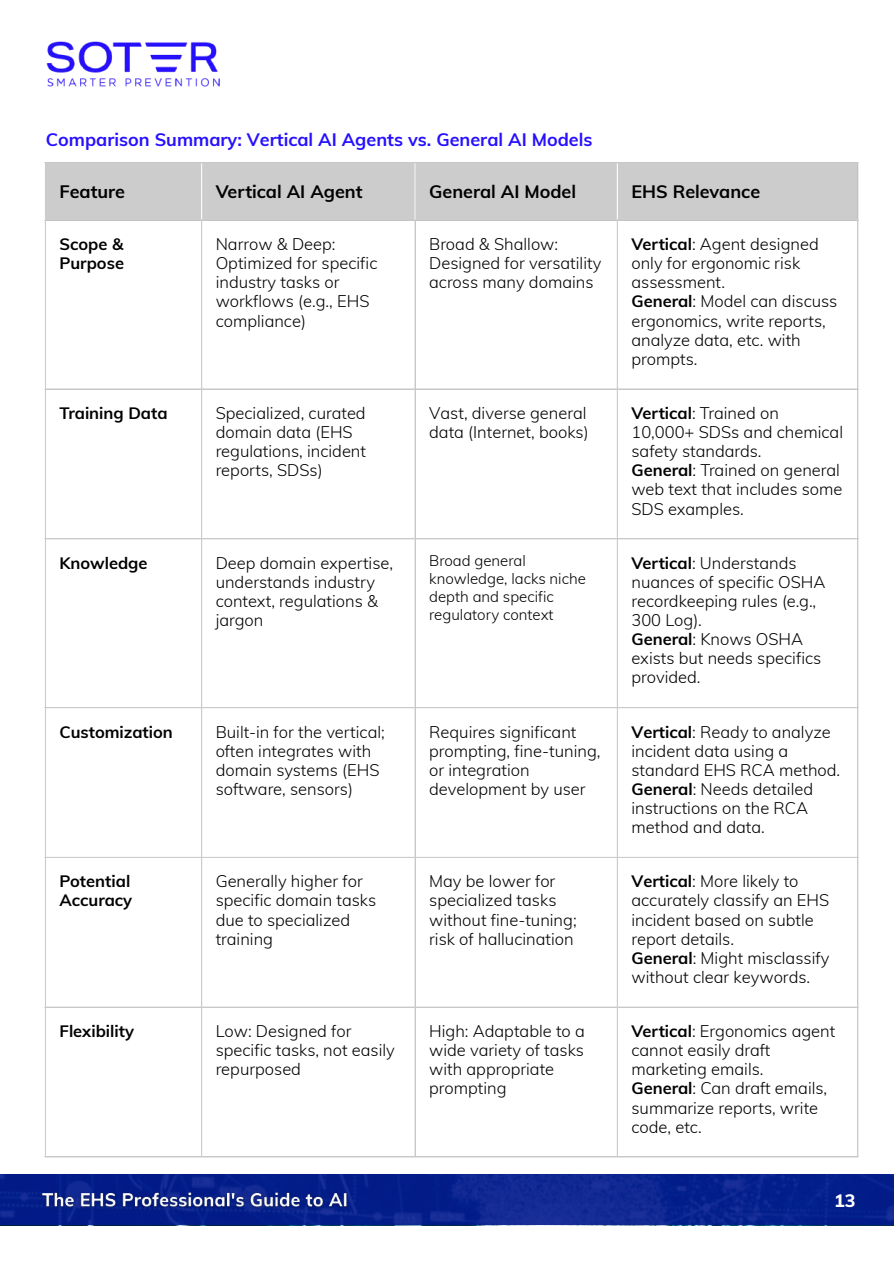
<style>
.page{position:relative;width:894px;height:1264px;background:#fff}
.page>*{position:absolute;margin:0;border:0;box-sizing:border-box;transform-origin:0 0}
.t1{font:700 18px "Mulish";color:#2610ff}
.t2{font:700 18px "Mulish";color:#000}
.t3{font:800 18px "Mulish";color:#fff}
.t4{font:300 16.5px/19.2px "Mulish";color:#000}
.t5{font:700 16.5px/19.2px "Mulish";color:#000}
.t6{font:300 15px/18px "Mulish";color:#000}
.s1{font-weight:700}
</style>
<div class="page">
<img style="left:46px;top:41px;width:174px;height:46px">
<div style="left:46px;top:163px;width:810px;height:56px;background:#ccc"></div>
<hr style="left:45px;top:163px;width:1px;height:993px;background:#ccc">
<hr style="left:201px;top:221px;width:1px;height:935px;background:#ccc">
<hr style="left:414px;top:221px;width:1px;height:935px;background:#ccc">
<hr style="left:616px;top:221px;width:1px;height:935px;background:#ccc">
<hr style="left:856px;top:163px;width:2px;height:993px;background:#ccc">
<hr style="left:45px;top:162px;width:813px;height:1px;background:#ccc">
<hr style="left:45px;top:219px;width:813px;height:2px;background:#ccc">
<hr style="left:45px;top:388px;width:813px;height:1px;background:#ccc">
<hr style="left:45px;top:538px;width:813px;height:1px;background:#ccc">
<hr style="left:45px;top:707px;width:813px;height:1px;background:#ccc">
<hr style="left:45px;top:856px;width:813px;height:2px;background:#ccc">
<hr style="left:45px;top:1006px;width:813px;height:1px;background:#ccc">
<hr style="left:45px;top:1156px;width:813px;height:1px;background:#ccc">
<hr style="left:201px;top:163px;width:1px;height:56px;background:#fff">
<hr style="left:414px;top:163px;width:1px;height:56px;background:#fff">
<hr style="left:616px;top:163px;width:1px;height:56px;background:#fff">
<svg style="left:0;top:1174px;width:893px;height:51px;background:#08218c"></svg>
<img style="left:38px;top:1187px;width:314px;height:26px">
<p class="t1" style="left:46px;top:128px;width:548px">Comparison Summary: Vertical AI Agents vs. General AI Models</p>
<p class="t2" style="left:60px;top:180px;width:67px">Feature</p>
<p class="t2" style="left:216px;top:180px;width:148px">Vertical AI Agent</p>
<p class="t2" style="left:429px;top:180px;width:148px">General AI Model</p>
<p class="t2" style="left:631px;top:180px;width:130px">EHS Relevance</p>
<p class="t5" style="left:60px;top:234px;width:66px">Scope &amp;<br>Purpose</p>
<p class="t4" style="left:216px;top:234px;width:163px">Narrow &amp; Deep:<br>Optimized for specific industry tasks or workflows (e.g., EHS compliance)</p>
<p class="t4" style="left:429px;top:234px;width:174px">Broad &amp; Shallow:<br>Designed for versatility across many domains</p>
<p class="t4" style="left:631px;top:234px;width:207px"><span class="s1">Vertical</span>: Agent designed only for ergonomic risk assessment.<br><span class="s1">General</span>: Model can discuss ergonomics, write reports, analyze data, etc. with prompts.</p>
<p class="t5" style="left:60px;top:403px;width:109px">Training Data</p>
<p class="t4" style="left:216px;top:403px;width:152px">Specialized, curated domain data (EHS regulations, incident reports, SDSs)</p>
<p class="t4" style="left:429px;top:403px;width:161px">Vast, diverse general data (Internet, books)</p>
<p class="t4" style="left:631px;top:403px;width:213px"><span class="s1">Vertical</span>: Trained on<br>10,000+ SDSs and chemical safety standards.<br><span class="s1">General</span>: Trained on general web text that includes some<br>SDS examples.</p>
<p class="t5" style="left:60px;top:553px;width:89px">Knowledge</p>
<p class="t4" style="left:216px;top:553px;width:179px">Deep domain expertise, understands industry context, regulations &amp; jargon</p>
<p class="t6" style="left:429px;top:551px;width:158px">Broad general knowledge, lacks niche depth and specific regulatory context</p>
<p class="t4" style="left:631px;top:553px;width:195px"><span class="s1">Vertical</span>: Understands nuances of specific OSHA recordkeeping rules (e.g.,<br>300 Log).<br><span class="s1">General</span>: Knows OSHA exists but needs specifics provided.</p>
<p class="t5" style="left:60px;top:721px;width:115px">Customization</p>
<p class="t4" style="left:216px;top:721px;width:171px">Built-in for the vertical; often integrates with domain systems (EHS software, sensors)</p>
<p class="t4" style="left:429px;top:721px;width:173px">Requires significant prompting, fine-tuning, or integration development by user</p>
<p class="t4" style="left:631px;top:721px;width:210px"><span class="s1">Vertical</span>: Ready to analyze incident data using a standard EHS RCA method.<br><span class="s1">General</span>: Needs detailed instructions on the RCA method and data.</p>
<p class="t5" style="left:60px;top:871px;width:74px">Potential<br>Accuracy</p>
<p class="t4" style="left:216px;top:871px;width:162px">Generally higher for specific domain tasks due to specialized training</p>
<p class="t4" style="left:429px;top:871px;width:149px">May be lower for specialized tasks without fine-tuning; risk of hallucination</p>
<p class="t4" style="left:631px;top:871px;width:199px"><span class="s1">Vertical</span>: More likely to accurately classify an EHS incident based on subtle report details.<br><span class="s1">General</span>: Might misclassify without clear keywords.</p>
<p class="t5" style="left:60px;top:1021px;width:76px">Flexibility</p>
<p class="t4" style="left:216px;top:1021px;width:181px">Low: Designed for specific tasks, not easily repurposed</p>
<p class="t4" style="left:429px;top:1021px;width:157px">High: Adaptable to a wide variety of tasks with appropriate prompting</p>
<p class="t4" style="left:631px;top:1021px;width:205px"><span class="s1">Vertical</span>: Ergonomics agent cannot easily draft marketing emails.<br><span class="s1">General</span>: Can draft emails, summarize reports, write code, etc.</p>
<p class="t3" style="left:833px;top:1188px;width:23px">13</p>
</div>
